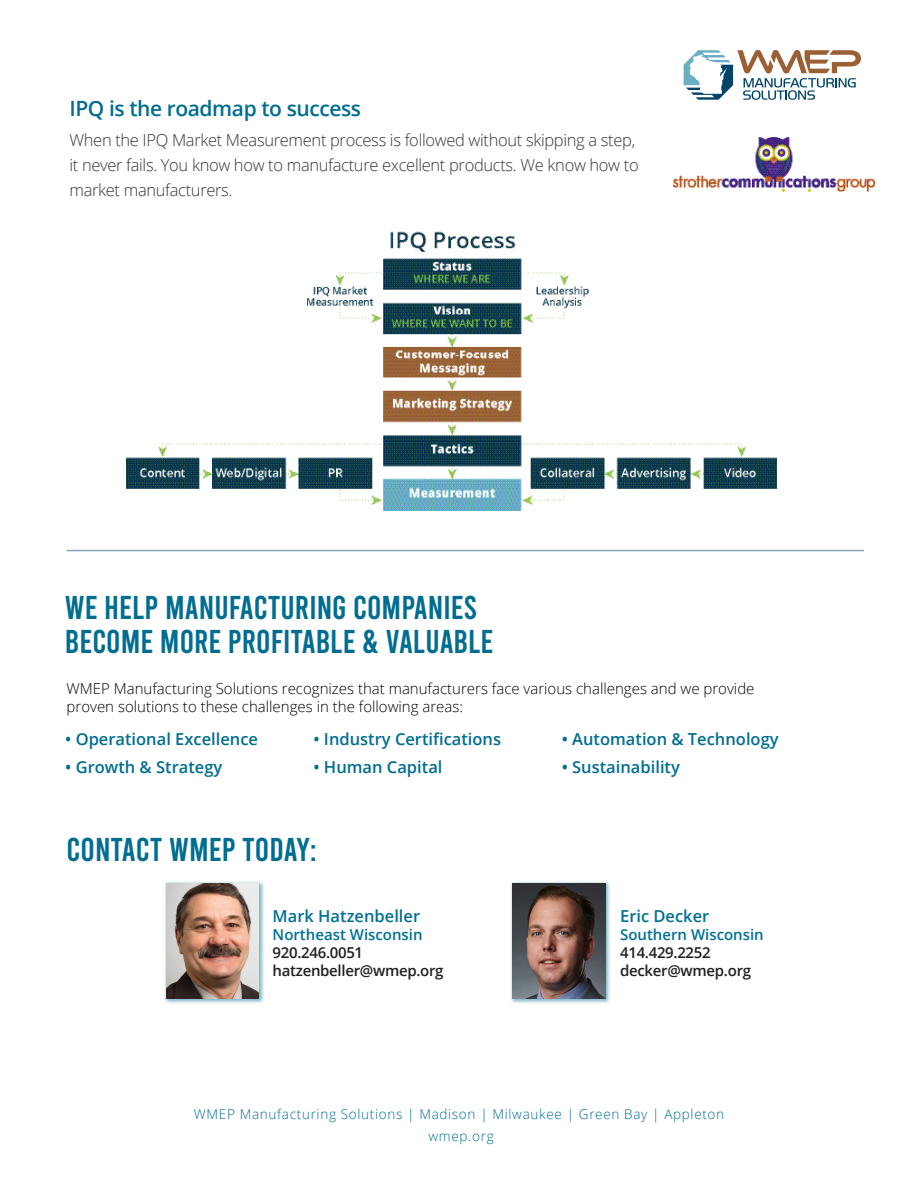
<style>
.page{position:relative;width:918px;height:1188px;background:#fff}
.page>*{position:absolute;margin:0;border:0;box-sizing:border-box;transform-origin:0 0}
.t1{font:33px/33.6px "Bebas";color:#006d91}
.t2{font:600 21px "Open Sans";letter-spacing:-.02em;color:#006d91}
.t3{font:300 16.5px/24.6px "Open Sans";letter-spacing:-.02em;color:#343434}
.t4{font:600 16.5px "Open Sans";color:#006d91}
.t5{font:600 16.5px "Open Sans";color:#007091}
.t6{font:300 15px/18px "Open Sans";color:#000}
.t7{font:600 15px "Open Sans";letter-spacing:-.02em;color:#231f20}
.t8{font:600 15px "Open Sans";color:#007091}
.caption_-_back_page{font:300 13.5px "Open Sans";letter-spacing:.05em;color:#006d91}
</style>
<div class="page">
<img style="left:673px;top:137px;width:202px;height:55px">
<svg style="left:684px;top:50px;width:177px;height:50px"></svg>
<img style="left:127px;top:231px;width:650px;height:279px">
<hr style="left:67px;top:550px;width:797px;height:1px;background:#84a2b0">
<div style="left:163px;top:880px;width:102px;height:125px;background:#007091;opacity:.5"></div>
<img style="left:166px;top:884px;width:93px;height:115px">
<div style="left:509px;top:880px;width:102px;height:125px;background:#007091;opacity:.5"></div>
<img style="left:513px;top:884px;width:92px;height:115px">
<p class="t2" style="left:69px;top:94px;width:293px">IPQ is the roadmap to success</p>
<p class="t3" style="left:69px;top:128px;width:571px">When the IPQ Market Measurement process is followed without skipping a step, it never fails. You know how to manufacture excellent products. We know how to market manufacturers.</p>
<p class="t1" style="left:65px;top:591px;width:430px">WE HELP MANUFACTURING COMPANIES<br>BECOME MORE PROFITABLE &amp; VALUABLE</p>
<p class="t6" style="left:67px;top:679px;width:689px">WMEP Manufacturing Solutions recognizes that manufacturers face various challenges and we provide proven solutions to these challenges in the following areas:</p>
<p class="t4" style="left:65px;top:728px;width:194px">• Operational Excellence</p>
<p class="t4" style="left:65px;top:756px;width:159px">• Growth &amp; Strategy</p>
<p class="t4" style="left:313px;top:728px;width:189px">• Industry Certifications</p>
<p class="t4" style="left:313px;top:756px;width:131px">• Human Capital</p>
<p class="t1" style="left:67px;top:833px;width:252px">CONTACT WMEP TODAY:</p>
<p class="t5" style="left:273px;top:904px;width:149px">Mark Hatzenbeller</p>
<p class="t8" style="left:273px;top:924px;width:152px">Northeast Wisconsin</p>
<p class="t7" style="left:273px;top:942px;width:92px">920.246.0051</p>
<p class="t7" style="left:273px;top:960px;width:173px">hatzenbeller@wmep.org</p>
<p class="t4" style="left:562px;top:728px;width:218px">• Automation &amp; Technology</p>
<p class="t4" style="left:562px;top:756px;width:120px">• Sustainability</p>
<p class="t5" style="left:620px;top:904px;width:91px">Eric Decker</p>
<p class="t8" style="left:620px;top:924px;width:145px">Southern Wisconsin</p>
<p class="t7" style="left:620px;top:942px;width:92px">414.429.2252</p>
<p class="t7" style="left:620px;top:960px;width:133px">decker@wmep.org</p>
<p class="caption_-_back_page" style="left:194px;top:1105px;width:532px">WMEP Manufacturing Solutions | Madison | Milwaukee | Green Bay | Appleton</p>
<p class="caption_-_back_page" style="left:428px;top:1126px;width:67px">wmep.org</p>
</div>
